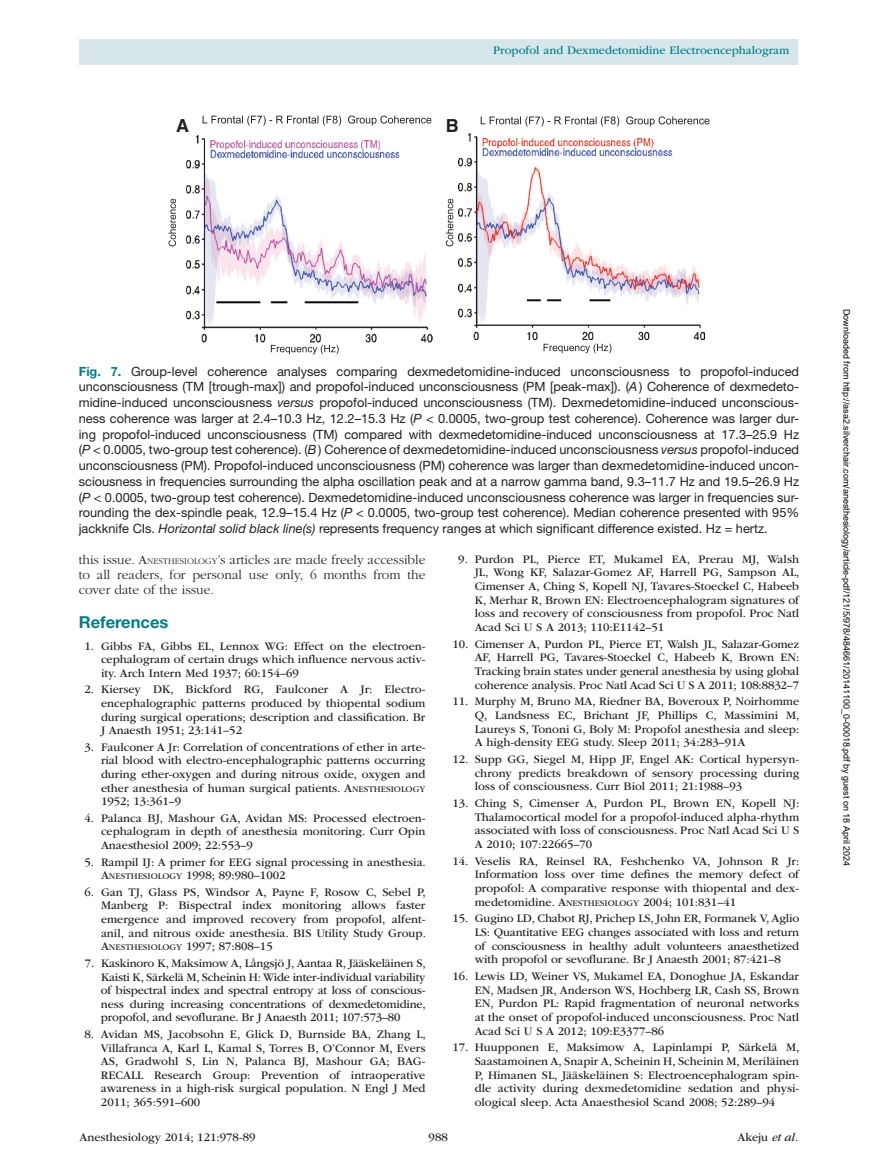
<style>
.page{position:relative;width:878px;height:1175px;background:#fff}
.page>*{position:absolute;margin:0;border:0;box-sizing:border-box;transform-origin:0 0}
.t1{font:700 18px "Helvetica";color:#231f20}
.t2{font:700 16.5px "Helvetica Neue LT Std";color:#007d88}
.t3{font:300 13.5px/15.1px "ITC Garamond Std";color:#231f20;text-align:justify}
.t4{font:12.75px/15.8px "Helvetica Neue LT Std";color:#231f20;text-align:justify}
.t5{font:12px/13.6px "ITC Garamond Std";color:#231f20;text-align:justify}
.t6{font:12px "ITC Garamond Std";color:#007d88}
.t7{font:9px "Arial";color:#000}
.t8{font:300 9px "ITC Garamond Std";color:#231f20}
.s1{font-weight:700;color:#007d88}
.s2{font-style:italic}
.s3{font-size:9px}
.s4{font-size:13.5px}
</style>
<div class="page">
<div style="left:79px;top:39px;width:718px;height:25px;background:#d6e6ea"></div>
<img style="left:185px;top:135px;width:247px;height:207px">
<img style="left:459px;top:133px;width:245px;height:206px">
<svg style="left:271px;top:345px;width:68px;height:9px"></svg>
<svg style="left:168px;top:199px;width:8px;height:47px"></svg>
<svg style="left:543px;top:343px;width:68px;height:10px"></svg>
<svg style="left:202px;top:116px;width:229px;height:10px"></svg>
<svg style="left:480px;top:116px;width:229px;height:11px"></svg>
<svg style="left:446px;top:199px;width:7px;height:47px"></svg>
<h1 class="t1" style="left:176px;top:115px;width:14px">A</h1>
<h1 class="t1" style="left:446px;top:115px;width:14px">B</h1>
<p class="t6" style="left:493px;top:44px;width:298px">Propofol and Dexmedetomidine Electroencephalogram</p>
<p class="t4" style="left:79px;top:363px;width:722px"><span class="s1">Fig. 7.</span> Group-level coherence analyses comparing dexmedetomidine-induced unconsciousness to propofol-induced unconsciousness (TM [trough-max]) and propofol-induced unconsciousness (PM [peak-max]). (<span class="s2">A</span>) Coherence of dexmedeto&shy;midine-induced unconsciousness <span class="s2">versus</span> propofol-induced unconsciousness (TM). Dexmedetomidine-induced unconscious&shy;ness coherence was larger at 2.4–10.3 Hz, 12.2–15.3 Hz (<span class="s2">P</span> &lt; 0.0005, two-group test coherence). Coherence was larger dur&shy;ing propofol-induced unconsciousness (TM) compared with dexmedetomidine-induced unconsciousness at 17.3–25.9 Hz (<span class="s2">P</span> &lt; 0.0005, two-group test coherence). (<span class="s2">B</span>) Coherence of dexmedetomidine-induced unconsciousness <span class="s2">versus</span> propofol-induced unconsciousness (PM). Propofol-induced unconsciousness (PM) coherence was larger than dexmedetomidine-induced uncon&shy;sciousness in frequencies surrounding the alpha oscillation peak and at a narrow gamma band, 9.3–11.7 Hz and 19.5–26.9 Hz (<span class="s2">P</span> &lt; 0.0005, two-group test coherence). Dexmedetomidine-induced unconsciousness coherence was larger in frequencies sur&shy;rounding the dex-spindle peak, 12.9–15.4 Hz (<span class="s2">P</span> &lt; 0.0005, two-group test coherence). Median coherence presented with 95% jackknife CIs. <span class="s2">Horizontal solid black line(s)</span> represents frequency ranges at which significant difference existed. Hz = hertz.</p>
<p class="t3" style="left:79px;top:552px;width:348px;text-indent:133px"><span class="s3">y</span>’s articles are made freely accessible to all readers, for personal use only, 6 months from the cover date of the issue.</p>
<h2 class="t2" style="left:79px;top:612px;width:91px">References</h2>
<p class="t5" style="left:101px;top:639px;width:326px;text-indent:-16px">1. Gibbs FA, Gibbs EL, Lennox WG: Effect on the electroen&shy;cephalogram of certain drugs which influence nervous activ&shy;ity. Arch Intern Med 1937; 60:154–69</p>
<p class="t5" style="left:101px;top:683px;width:326px;text-indent:-16px">2. Kiersey DK, Bickford RG, Faulconer A Jr: Electro&shy;encephalographic patterns produced by thiopental sodium during surgical operations; description and classification. Br J Anaesth 1951; 23:141–52</p>
<p class="t5" style="left:101px;top:740px;width:326px;text-indent:-16px">3. Faulconer A Jr: Correlation of concentrations of ether in arte&shy;rial blood with electro-encephalographic patterns occurring during ether-oxygen and during nitrous oxide, oxygen and ether anesthesia of human surgical patients. A<span class="s3">ne sthesiology </span>1952; 13:361–9</p>
<p class="t5" style="left:101px;top:811px;width:326px;text-indent:-16px">4. Palanca BJ, Mashour GA, Avidan MS: Processed electroen&shy;cephalogram in depth of anesthesia monitoring. Curr Opin Anaesthesiol 2009; 22:553–9</p>
<p class="t5" style="left:101px;top:855px;width:326px;text-indent:-16px">5. Rampil IJ: A primer for EEG signal processing in anesthesia.<br>A<span class="s3">nesthesiology</span> 1998; 89:980–1002</p>
<p class="t5" style="left:101px;top:885px;width:326px;text-indent:-16px">6. Gan TJ, Glass PS, Windsor A, Payne F, Rosow C, Sebel P, Manberg P: Bispectral index monitoring allows faster emergence and improved recovery from propofol, alfent&shy;anil, and nitrous oxide anesthesia. BIS Utility Study Group.<br>A<span class="s3">nesthesiology</span> 1997; 87:808–15</p>
<p class="t5" style="left:101px;top:956px;width:326px;text-indent:-16px">7. Kaskinoro K, Maksimow A, Långsjö J, Aantaa R, Jääskeläinen S, Kaisti K, Särkelä M, Scheinin H: Wide inter-individual variability of bispectral index and spectral entropy at loss of conscious&shy;ness during increasing concentrations of dexmedetomidine, propofol, and sevoflurane. Br J Anaesth 2011; 107:573–80</p>
<p class="t5" style="left:101px;top:1027px;width:326px;text-indent:-16px">8. Avidan MS, Jacobsohn E, Glick D, Burnside BA, Zhang L, Villafranca A, Karl L, Kamal S, Torres B, O’Connor M, Evers AS, Gradwohl S, Lin N, Palanca BJ, Mashour GA; BAG-RECALL Research Group: Prevention of intraoperative awareness in a high-risk surgical population. N Engl J Med 2011; 365:591–600</p>
<p class="t8" style="left:79px;top:556px;width:75px"><span class="s4">this issue. A</span>nesthesiolog</p>
<p class="t5" style="left:474px;top:552px;width:326px;text-indent:-16px">9. Purdon PL, Pierce ET, Mukamel EA, Prerau MJ, Walsh JL, Wong KF, Salazar-Gomez AF, Harrell PG, Sampson AL, Cimenser A, Ching S, Kopell NJ, Tavares-Stoeckel C, Habeeb K, Merhar R, Brown EN: Electroencephalogram signatures of loss and recovery of consciousness from propofol. Proc Natl Acad Sci U S A 2013; 110:E1142–51</p>
<p class="t5" style="left:474px;top:637px;width:326px;text-indent:-22px">10. Cimenser A, Purdon PL, Pierce ET, Walsh JL, Salazar-Gomez AF, Harrell PG, Tavares-Stoeckel C, Habeeb K, Brown EN:<br>Tracking brain states under general anesthesia by using global coherence analysis. Proc Natl Acad Sci U S A 2011; 108:8832–7</p>
<p class="t5" style="left:474px;top:694px;width:326px;text-indent:-22px">11. Murphy M, Bruno MA, Riedner BA, Boveroux P, Noirhomme Q, Landsness EC, Brichant JF, Phillips C, Massimini M, Laureys S, Tononi G, Boly M: Propofol anesthesia and sleep:<br>A high-density EEG study. Sleep 2011; 34:283–91A</p>
<p class="t5" style="left:474px;top:752px;width:326px;text-indent:-22px">12. Supp GG, Siegel M, Hipp JF, Engel AK: Cortical hypersyn&shy;chrony predicts breakdown of sensory processing during loss of consciousness. Curr Biol 2011; 21:1988–93</p>
<p class="t5" style="left:474px;top:796px;width:326px;text-indent:-22px">13. Ching S, Cimenser A, Purdon PL, Brown EN, Kopell NJ:<br>Thalamocortical model for a propofol-induced alpha-rhythm associated with loss of consciousness. Proc Natl Acad Sci U S A 2010; 107:22665–70</p>
<p class="t5" style="left:474px;top:854px;width:326px;text-indent:-22px">14. Veselis RA, Reinsel RA, Feshchenko VA, Johnson R Jr:<br>Information loss over time defines the memory defect of propofol: A comparative response with thiopental and dex&shy;medetomidine. A<span class="s3">nesthesiology</span> 2004; 101:831–41</p>
<p class="t5" style="left:474px;top:911px;width:326px;text-indent:-22px">15. Gugino LD, Chabot RJ, Prichep LS, John ER, Formanek V, Aglio LS: Quantitative EEG changes associated with loss and return of consciousness in healthy adult volunteers anaesthetized with propofol or sevoflurane. Br J Anaesth 2001; 87:421–8</p>
<p class="t5" style="left:474px;top:969px;width:326px;text-indent:-22px">16. Lewis LD, Weiner VS, Mukamel EA, Donoghue JA, Eskandar EN, Madsen JR, Anderson WS, Hochberg LR, Cash SS , Brown EN, Purdon PL: Rapid fragmentation of neuronal networks at the onset of propofol-induced unconsciousness. Proc Natl Acad Sci U S A 2012; 109:E3377–86</p>
<p class="t5" style="left:474px;top:1040px;width:326px;text-indent:-22px">17. Huupponen E, Maksimow A, Lapinlampi P, Särkelä M, Saastamoinen A, Snapir A, Scheinin H, Scheinin M, Meriläinen P, Himanen SL, Jääskeläinen S: Electroencephalogram spin&shy;dle activity during dexmedetomidine sedation and physi&shy;ological sleep. Acta Anaesthesiol Scand 2008; 52:289–94</p>
<p class="t5" style="left:80px;top:1130px;width:177px">Anesthesiology 2014; 121:978-89</p>
<p class="t5" style="left:428px;top:1130px;width:21px">988</p>
<p class="t5" style="left:737px;top:1130px;width:62px">Akeju <span class="s2">et al.</span></p>
<p class="t7" style="left:850px;top:309px;width:559px;rotate:90deg">Downloaded from http://asa2.silverchair.com/anesthesiology/article-pdf/121/5/978/484661/20141100_0-00018.pdf by guest on 18 April 2024</p>
</div>
